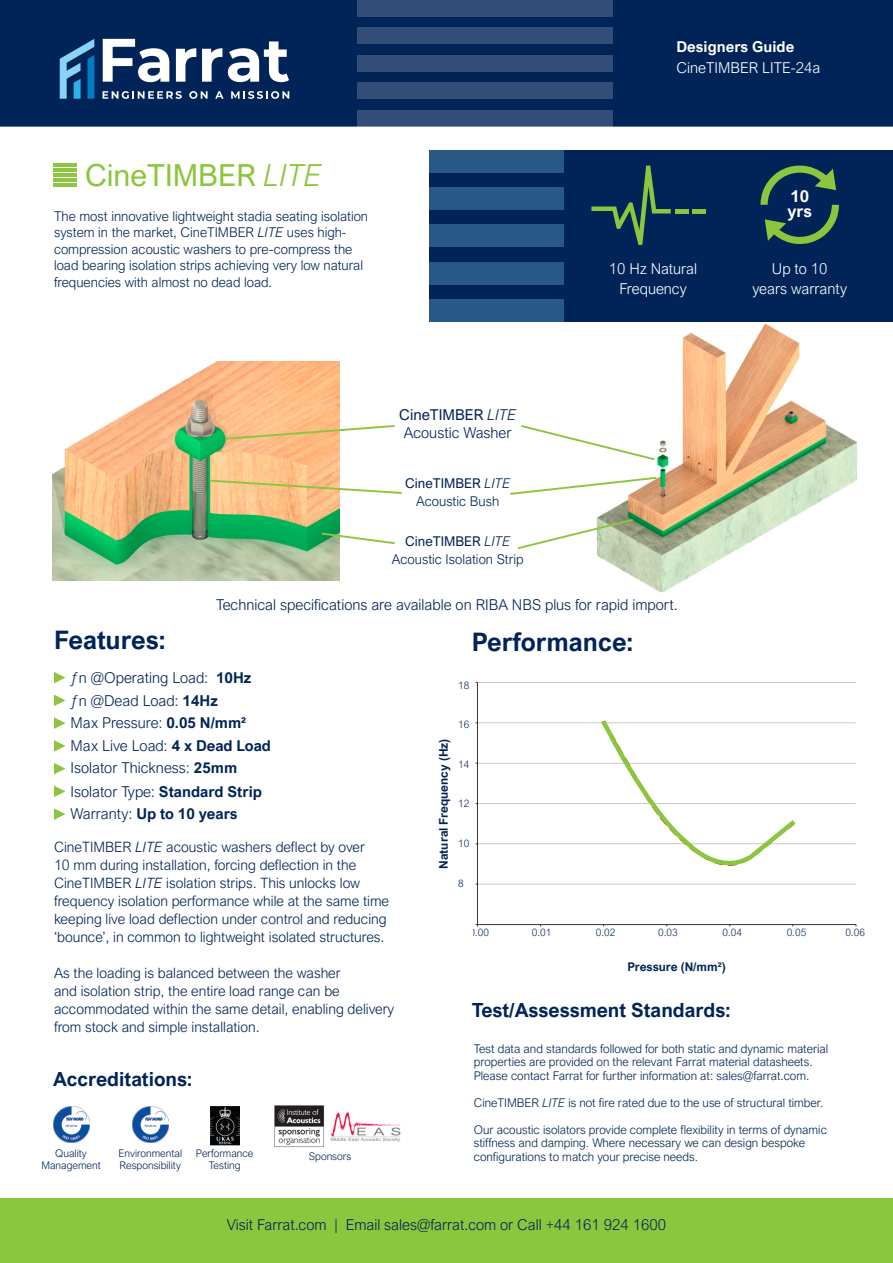
<style>
.page{position:relative;width:893px;height:1263px;background:#fff}
.page>*{position:absolute;margin:0;border:0;box-sizing:border-box;transform-origin:0 0}
.t1{font:30.45px "Arial Nova";color:#8bc63e}
.t2{font:700 25.5px "Arial Nova";color:#002458}
.t3{font:700 19.5px "Arial Nova";color:#002458}
.t4{font:700 16.5px "Arial Nova";color:#fff}
.t5{font:300 15px "Arial Nova";color:#002458}
.t6{font:300 15px "Arial Nova";color:#fff}
.t7{font:700 15px "Arial Nova";color:#002458}
.t8{font:15px "Arial Nova";color:#002458}
.t9{font:700 15px "Arial Nova";color:#fff}
.t10{font:300 14.25px/18px "Arial Nova";color:#002458}
.t11{font:300 13.5px/16.5px "Arial Nova";color:#002458}
.t12{font:13.5px "Arial Nova";color:#002458}
.t13{font:300 12px/13.5px "Arial Nova";color:#002458}
.t14{font:700 12px "Arial Nova";color:#002458}
.t15{font:300 10.5px/12px "Arial Nova";color:#002458;text-align:center}
.t16{font:300 10.05px "Arial Nova";color:#002458}
.s1{font-weight:300;font-style:italic}
.s2{font-style:italic}
.s3{font-weight:700}
.s4{font-weight:300}
</style>
<div class="page">
<img style="left:597px;top:323px;width:261px;height:269px">
<div style="left:429px;top:150px;width:464px;height:172px;background:#002458"></div>
<div style="left:0;top:1198px;width:893px;height:65px;background:#8bc63e"></div>
<div style="left:0;top:0;width:893px;height:127px;background:#002458"></div>
<img style="left:53px;top:361px;width:286px;height:219px">
<svg style="left:60px;top:39px;width:34px;height:60px;background:#2b6c9d"></svg>
<svg style="left:103px;top:39px;width:66px;height:43px"></svg>
<svg style="left:176px;top:48px;width:20px;height:34px"></svg>
<svg style="left:202px;top:48px;width:20px;height:34px"></svg>
<svg style="left:228px;top:41px;width:61px;height:41px"></svg>
<svg style="left:103px;top:91px;width:79px;height:8px"></svg>
<svg style="left:189px;top:91px;width:19px;height:8px"></svg>
<svg style="left:215px;top:91px;width:9px;height:8px"></svg>
<svg style="left:231px;top:91px;width:58px;height:8px"></svg>
<svg style="left:591px;top:166px;width:80px;height:79px"></svg>
<div style="left:675px;top:209px;width:13px;height:5px;background:#8bc63e"></div>
<div style="left:692px;top:209px;width:13px;height:5px;background:#8bc63e"></div>
<svg style="left:760px;top:165px;width:79px;height:79px"></svg>
<svg style="left:224px;top:424px;width:171px;height:17px"></svg>
<svg style="left:54px;top:672px;width:11px;height:11px"></svg>
<svg style="left:54px;top:695px;width:11px;height:11px"></svg>
<svg style="left:54px;top:717px;width:11px;height:12px"></svg>
<svg style="left:54px;top:740px;width:11px;height:12px"></svg>
<svg style="left:54px;top:763px;width:11px;height:11px"></svg>
<svg style="left:54px;top:786px;width:11px;height:11px"></svg>
<svg style="left:54px;top:808px;width:11px;height:12px"></svg>
<div style="left:357px;top:0;width:255px;height:17px;background:#324e78"></div>
<div style="left:357px;top:27px;width:255px;height:17px;background:#324e78"></div>
<div style="left:357px;top:55px;width:255px;height:17px;background:#324e78"></div>
<div style="left:357px;top:82px;width:255px;height:17px;background:#324e78"></div>
<div style="left:357px;top:110px;width:255px;height:17px;background:#324e78"></div>
<svg style="left:521px;top:424px;width:136px;height:38px"></svg>
<svg style="left:208px;top:479px;width:194px;height:16px"></svg>
<svg style="left:510px;top:476px;width:149px;height:20px"></svg>
<img style="left:475px;top:681px;width:382px;height:246px">
<img style="left:53px;top:1106px;width:36px;height:37px">
<img style="left:132px;top:1106px;width:36px;height:37px">
<img style="left:210px;top:1106px;width:30px;height:39px">
<img style="left:274px;top:1105px;width:50px;height:42px">
<img style="left:330px;top:1111px;width:71px;height:31px">
<div style="left:429px;top:150px;width:135px;height:23px;background:#285886"></div>
<div style="left:429px;top:187px;width:135px;height:23px;background:#285886"></div>
<div style="left:429px;top:224px;width:135px;height:23px;background:#285886"></div>
<div style="left:429px;top:262px;width:135px;height:22px;background:#285886"></div>
<div style="left:429px;top:299px;width:135px;height:23px;background:#285886"></div>
<svg style="left:517px;top:517px;width:118px;height:33px"></svg>
<svg style="left:320px;top:531px;width:75px;height:14px"></svg>
<svg style="left:599px;top:717px;width:201px;height:160px"></svg>
<hr style="left:54px;top:163px;width:23px;height:4px;background:#8bc63e">
<hr style="left:54px;top:169px;width:23px;height:3px;background:#8bc63e">
<hr style="left:54px;top:174px;width:23px;height:3px;background:#8bc63e">
<hr style="left:54px;top:179px;width:23px;height:3px;background:#8bc63e">
<hr style="left:54px;top:184px;width:23px;height:3px;background:#8bc63e">
<p class="t9" style="left:676px;top:38px;width:119px">Designers Guide</p>
<p class="t1" style="left:85px;top:158px;width:238px">CineTIMBER <span class="s1">LITE</span></p>
<p class="t11" style="left:54px;top:208px;width:316px">The most innovative lightweight stadia seating isolation system in the market, CineTIMBER <span class="s2">LITE</span> uses high&shy;compression acoustic washers to pre-compress the load bearing isolation strips achieving very low natural frequencies with almost no dead load.</p>
<p class="t8" style="left:399px;top:406px;width:118px">CineTIMBER <span class="s1">LITE</span></p>
<p class="t5" style="left:404px;top:424px;width:109px">Acoustic Washer</p>
<p class="t12" style="left:405px;top:475px;width:107px">CineTIMBER <span class="s1">LITE</span></p>
<p class="t11" style="left:416px;top:493px;width:85px">Acoustic Bush</p>
<p class="t12" style="left:405px;top:534px;width:107px">CineTIMBER <span class="s1">LITE</span></p>
<p class="t11" style="left:392px;top:551px;width:133px">Acoustic Isolation Strip</p>
<p class="t6" style="left:676px;top:59px;width:145px">CineTIMBER LITE-24a</p>
<p class="t6" style="left:609px;top:260px;width:90px">10 Hz Natural</p>
<p class="t6" style="left:619px;top:280px;width:69px">Frequency</p>
<p class="t4" style="left:790px;top:186px;width:20px">10</p>
<p class="t4" style="left:787px;top:201px;width:26px">yrs</p>
<p class="t6" style="left:772px;top:260px;width:57px">Up to 10</p>
<p class="t6" style="left:752px;top:280px;width:96px">years warranty</p>
<p class="t2" style="left:54px;top:625px;width:114px">Features:</p>
<p class="t5" style="left:216px;top:596px;width:463px">Technical specifications are available on RIBA NBS plus for rapid import.</p>
<p class="t2" style="left:472px;top:627px;width:163px">Performance:</p>
<p class="t5" style="left:71px;top:669px;width:182px">ƒn @Operating Load: <span class="s3">10Hz</span></p>
<p class="t5" style="left:71px;top:692px;width:149px">ƒn @Dead Load: <span class="s3">14Hz</span></p>
<p class="t5" style="left:71px;top:714px;width:177px">Max Pressure: <span class="s3">0.05 N/mm²</span></p>
<p class="t5" style="left:71px;top:737px;width:202px">Max Live Load: <span class="s3">4 x Dead Load</span></p>
<p class="t5" style="left:71px;top:759px;width:168px">Isolator Thickness: <span class="s3">25mm</span></p>
<p class="t5" style="left:71px;top:783px;width:193px">Isolator Type: <span class="s3">Standard Strip</span></p>
<p class="t7" style="left:71px;top:805px;width:169px"><span class="s4">Warranty:</span> Up to 10 years</p>
<p class="t10" style="left:54px;top:838px;width:337px">CineTIMBER <span class="s2">LITE</span> acoustic washers deflect by over<br>10 mm during installation, forcing deflection in the CineTIMBER <span class="s2">LITE</span> isolation strips. This unlocks low frequency isolation performance while at the same time keeping live load deflection under control and reducing ‘bounce’, in common to lightweight isolated structures.</p>
<p class="t10" style="left:54px;top:964px;width:342px">As the loading is balanced between the washer<br>and isolation strip, the entire load range can be accommodated within the same detail, enabling delivery from stock and simple installation.</p>
<p class="t3" style="left:53px;top:1067px;width:141px">Accreditations:</p>
<p class="t15" style="left:41px;top:1147px;width:61px">Quality<br>Management</p>
<p class="t15" style="left:118px;top:1147px;width:65px;text-align:left">Environmental<br>Responsibility</p>
<p class="t15" style="left:196px;top:1147px;width:59px">Performance<br>Testing</p>
<p class="t15" style="left:309px;top:1150px;width:44px">Sponsors</p>
<p class="t14" style="left:436px;top:869px;width:131px;rotate:-90deg">Natural Frequency (Hz)</p>
<p class="t16" style="left:458px;top:679px;width:13px">18</p>
<p class="t16" style="left:458px;top:719px;width:13px">16</p>
<p class="t16" style="left:458px;top:758px;width:13px">14</p>
<p class="t16" style="left:458px;top:798px;width:13px">12</p>
<p class="t16" style="left:458px;top:838px;width:13px">10</p>
<p class="t16" style="left:458px;top:877px;width:7px">8</p>
<p class="t16" style="left:469px;top:927px;width:21px">0.00</p>
<p class="t16" style="left:532px;top:927px;width:21px">0.01</p>
<p class="t16" style="left:596px;top:927px;width:21px">0.02</p>
<p class="t16" style="left:658px;top:927px;width:21px">0.03</p>
<p class="t16" style="left:722px;top:927px;width:21px">0.04</p>
<p class="t16" style="left:787px;top:927px;width:21px">0.05</p>
<p class="t16" style="left:845px;top:927px;width:21px">0.06</p>
<p class="t14" style="left:627px;top:960px;width:100px">Pressure (N/mm²)</p>
<p class="t3" style="left:472px;top:999px;width:261px">Test/Assessment Standards:</p>
<p class="t13" style="left:474px;top:1042px;width:356px">Test data and standards followed for both static and dynamic material properties are provided on the relevant Farrat material datasheets.<br>Please contact Farrat for further information at: sales@farrat.com.</p>
<p class="t13" style="left:474px;top:1096px;width:351px">CineTIMBER <span class="s2">LITE</span> is not fire rated due to the use of structural timber.</p>
<p class="t13" style="left:474px;top:1123px;width:355px">Our acoustic isolators provide complete flexibility in terms of dynamic stiffness and damping. Where necessary we can design bespoke configurations to match your precise needs.</p>
<p class="t5" style="left:227px;top:1216px;width:441px">Visit Farrat.com | Email sales@farrat.com or Call +44 161 924 1600</p>
</div>
